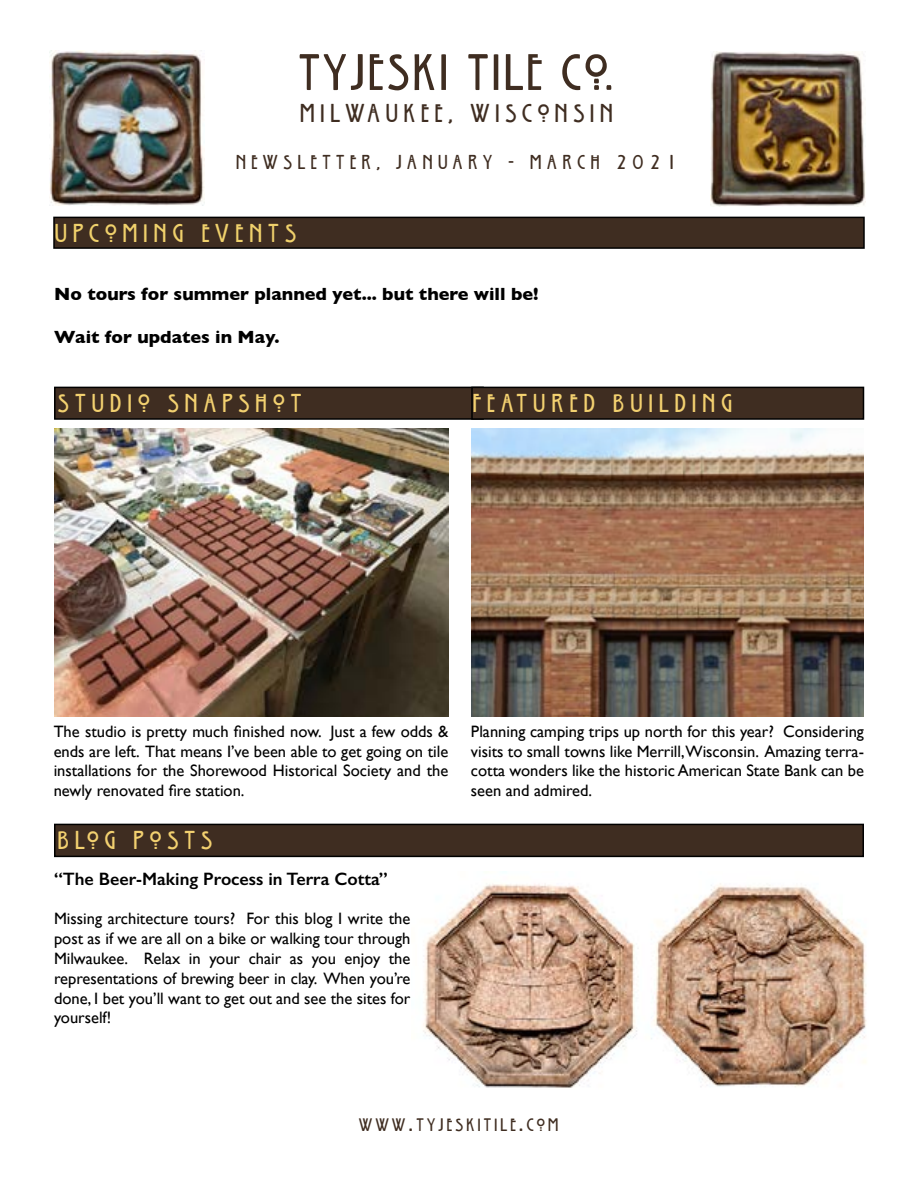
<style>
.page{position:relative;width:918px;height:1188px;background:#fff}
.page>*{position:absolute;margin:0;border:0;box-sizing:border-box;transform-origin:0 0}
.t1{font:54px "Willow";letter-spacing:.04em;color:#3f2d21}
.t2{font:27px "Willow";letter-spacing:.2em;color:#f3d170}
.t3{font:27px "Willow";letter-spacing:.185em;color:#3f2d21}
.t4{font:27px "Willow";letter-spacing:.2em;color:#f0d16c}
.t5{font:21px "Willow";letter-spacing:.24em;color:#3f2d21}
.t6{font:18.9px "Willow";letter-spacing:.145em;color:#3f2d21}
.t7{font:700 18px "Gill Sans";color:#000}
.t8{font:600 18px "Gill Sans";color:#000}
.t9{font:16.5px/19.8px "Gill Sans";color:#000;text-align:justify}
.s1{font-size:27px}
</style>
<div class="page">
<div style="left:54px;top:217px;width:810px;height:31px;background:#3f2d21"></div>
<div style="left:53px;top:217px;width:812px;height:32px;border:2px solid #000"></div>
<div style="left:55px;top:824px;width:808px;height:32px;background:#3f2d21"></div>
<div style="left:54px;top:824px;width:810px;height:33px;border:2px solid #000"></div>
<div style="left:55px;top:387px;width:428px;height:32px;background:#3f2d21"></div>
<div style="left:54px;top:387px;width:430px;height:33px;border:2px solid #000"></div>
<div style="left:472px;top:387px;width:392px;height:32px;background:#3f2d21"></div>
<div style="left:471px;top:387px;width:393px;height:33px;border:2px solid #000"></div>
<img style="left:54px;top:429px;width:395px;height:287px">
<img style="left:710px;top:51px;width:156px;height:156px">
<img style="left:50px;top:50px;width:154px;height:155px">
<img style="left:472px;top:429px;width:392px;height:287px">
<img style="left:423px;top:883px;width:444px;height:205px">
<h1 class="t1" style="left:299px;top:37px;width:318px">TYJESKI TILE CO.</h1>
<h2 class="t3" style="left:300px;top:96px;width:315px">MILWAUKEE, WISCONSIN</h2>
<p class="t5" style="left:236px;top:149px;width:443px">NEWSLETTER, JANUARY - MARCH 2021</p>
<h2 class="t4" style="left:55px;top:215px;width:243px">UPCOMING EVENTS</h2>
<p class="t7" style="left:54px;top:279px;width:486px">No tours for summer planned yet... but there will be!</p>
<p class="t7" style="left:54px;top:322px;width:227px">Wait for updates in May.</p>
<h2 class="t2" style="left:58px;top:386px;width:246px">STUDIO SNAPSHOT</h2>
<h2 class="t2" style="left:473px;top:386px;width:262px">FEATURED BUILDING</h2>
<p class="t9" style="left:54px;top:721px;width:396px">The studio is pretty much finished now. Just a few odds &amp; ends are left. That means I’ve been able to get going on tile installations for the Shorewood Historical Society and the newly renovated fire station.</p>
<p class="t9" style="left:471px;top:721px;width:395px">Planning camping trips up north for this year? Considering visits to small towns like Merrill,Wisconsin. Amazing terra&shy;cotta wonders like the historic American State Bank can be seen and admired.</p>
<h2 class="t2" style="left:58px;top:823px;width:156px">BLOG POSTS</h2>
<p class="t8" style="left:54px;top:868px;width:335px">“The Beer-Making Process in Terra Cotta”</p>
<p class="t9" style="left:54px;top:909px;width:358px">Missing architecture tours? For this blog I write the post as if we are all on a bike or walking tour through Milwaukee. Relax in your chair as you enjoy the representations of brewing beer in clay. When you’re done, I bet you’ll want to get out and see the sites for yourself!</p>
<p class="t6" style="left:359px;top:1113px;width:201px">WWW<span class="s1">.</span>TYJESKITILE<span class="s1">.</span>COM</p>
</div>
